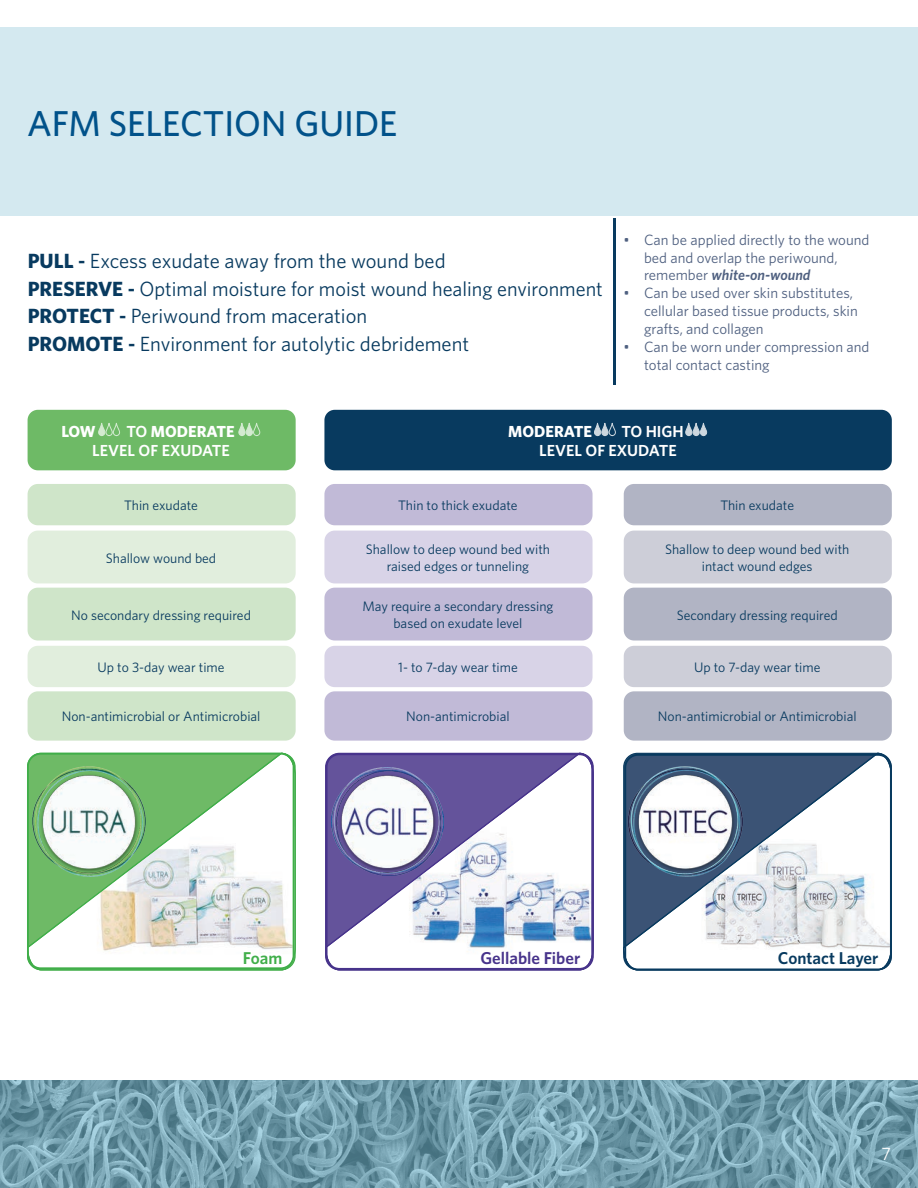
<style>
.page{position:relative;width:918px;height:1188px;background:#fff}
.page>*{position:absolute;margin:0;border:0;box-sizing:border-box;transform-origin:0 0}
.t1{font:500 36px "Whitney";color:#01528a}
.t2{font:20.55px/27.5px "Whitney";color:#083a5f}
.t3{font:18px "Whitney";color:#fff}
.t4{font:600 17.1px "Whitney";color:#47338b}
.t5{font:600 17.1px "Whitney";color:#083a5f}
.t6{font:600 17.1px "Whitney";color:#40ae49}
.t7{font:600 16.05px/19.2px "Whitney";color:#fff}
.t8{font:700 16.05px "Whitney";color:#fff}
.t9{font:14.85px/17.9px "Whitney";color:#4f6080}
.t10{font:13.65px/16.5px "Whitney";color:#083a5f;text-align:center}
.s1{font-weight:700}
.s2{font-weight:600}
.s3{font-weight:600;font-style:italic}
.s4{font-weight:700;color:#6eba66}
.s5{font-weight:700;color:#083a5f}
.s6{color:#083a5f}
</style>
<div class="page">
<svg style="left:0;top:1080px;width:918px;height:108px;background:#729dac"></svg>
<hr style="left:613px;top:218px;width:2px;height:166px;background:#083a5f">
<div style="left:28px;top:410px;width:268px;height:60px;background:#6eba66;border-radius:10px"></div>
<div style="left:324px;top:410px;width:568px;height:60px;background:#083a5f;border-radius:10px"></div>
<svg style="left:98px;top:423px;width:22px;height:13px"></svg>
<svg style="left:238px;top:423px;width:22px;height:13px"></svg>
<svg style="left:685px;top:422px;width:22px;height:14px"></svg>
<svg style="left:594px;top:422px;width:22px;height:14px"></svg>
<div style="left:28px;top:484px;width:268px;height:41px;background:#cfe5c9;border-radius:10px"></div>
<div style="left:28px;top:531px;width:268px;height:52px;background:#e1eedd;border-radius:10px"></div>
<div style="left:28px;top:588px;width:268px;height:53px;background:#cfe5c9;border-radius:10px"></div>
<div style="left:28px;top:646px;width:268px;height:41px;background:#e1eedd;border-radius:10px"></div>
<div style="left:28px;top:691px;width:268px;height:50px;background:#cfe5c9;border-radius:10px"></div>
<div style="left:324px;top:484px;width:269px;height:41px;background:#c1bad7;border-radius:10px"></div>
<div style="left:324px;top:531px;width:269px;height:52px;background:#d8d3e7;border-radius:10px"></div>
<div style="left:324px;top:588px;width:269px;height:53px;background:#c1bad7;border-radius:10px"></div>
<div style="left:324px;top:646px;width:269px;height:41px;background:#d8d3e7;border-radius:10px"></div>
<div style="left:324px;top:691px;width:269px;height:50px;background:#c1bad7;border-radius:10px"></div>
<div style="left:624px;top:484px;width:268px;height:41px;background:#b1b4c4;border-radius:10px"></div>
<div style="left:624px;top:531px;width:268px;height:52px;background:#cdced8;border-radius:10px"></div>
<div style="left:624px;top:588px;width:268px;height:53px;background:#b1b4c4;border-radius:10px"></div>
<div style="left:624px;top:646px;width:268px;height:41px;background:#cdced8;border-radius:10px"></div>
<div style="left:624px;top:691px;width:268px;height:50px;background:#b1b4c4;border-radius:10px"></div>
<div style="left:0;top:27px;width:918px;height:189px;background:#d4e9f0"></div>
<svg style="left:325px;top:752px;width:269px;height:219px"></svg>
<div style="left:326px;top:753px;width:267px;height:217px;border:2px solid #47338b;border-radius:13px"></div>
<svg style="left:27px;top:752px;width:269px;height:219px"></svg>
<div style="left:27px;top:753px;width:268px;height:216px;border:2px solid #40ae49;border-radius:13px"></div>
<svg style="left:623px;top:752px;width:269px;height:219px"></svg>
<div style="left:624px;top:754px;width:268px;height:216px;border:2px solid #083a5f;border-radius:13px"></div>
<h1 class="t1" style="left:27px;top:100px;width:372px">AFM SELECTION GUIDE</h1>
<h2 class="t2" style="left:28px;top:247px;width:577px"><span class="s1">PULL</span> <span class="s2">-</span> Excess exudate away from the wound bed<br><span class="s1">PRESERVE</span> <span class="s2">-</span> Optimal moisture for moist wound healing environment <span class="s1">PROTECT</span> <span class="s2">-</span> Periwound from maceration<br><span class="s1">PROMOTE</span> <span class="s2">-</span> Environment for autolytic debridement</h2>
<p class="t9" style="left:644px;top:230px;width:227px;text-indent:-21px">• Can be applied directly to the wound bed and overlap the periwound, remember <span class="s3">white-on-wound</span></p>
<p class="t9" style="left:644px;top:284px;width:215px;text-indent:-21px">• Can be used over skin substitutes, cellular based tissue products, skin grafts, and collagen</p>
<p class="t9" style="left:644px;top:337px;width:227px;text-indent:-21px">• Can be worn under compression and total contact casting</p>
<p class="t8" style="left:61px;top:421px;width:36px">LOW</p>
<p class="t7" style="left:92px;top:421px;width:170px;text-indent:34px">TO <span class="s1">MODERATE</span> <span class="s4">HH<br></span>LEVEL OF EXUDATE</p>
<p class="t7" style="left:539px;top:421px;width:184px;text-indent:-31px"><span class="s1">MODERATE</span> <span class="s5">HH</span> TO HIGH <span class="s6">HHH<br></span>LEVEL OF EXUDATE</p>
<p class="t10" style="left:124px;top:497px;width:75px">Thin exudate</p>
<p class="t10" style="left:106px;top:549px;width:112px">Shallow wound bed</p>
<p class="t10" style="left:71px;top:606px;width:181px">No secondary dressing required</p>
<p class="t10" style="left:98px;top:659px;width:128px">Up to 3-day wear time</p>
<p class="t10" style="left:62px;top:708px;width:200px">Non-antimicrobial or Antimicrobial</p>
<p class="t10" style="left:398px;top:497px;width:121px">Thin to thick exudate</p>
<p class="t10" style="left:366px;top:541px;width:186px">Shallow to deep wound bed with raised edges or tunneling</p>
<p class="t10" style="left:362px;top:598px;width:193px">May require a secondary dressing based on exudate level</p>
<p class="t10" style="left:398px;top:659px;width:121px">1- to 7-day wear time</p>
<p class="t10" style="left:406px;top:708px;width:105px">Non-antimicrobial</p>
<p class="t10" style="left:720px;top:497px;width:75px">Thin exudate</p>
<p class="t10" style="left:665px;top:541px;width:186px">Shallow to deep wound bed with intact wound edges</p>
<p class="t10" style="left:677px;top:606px;width:162px">Secondary dressing required</p>
<p class="t10" style="left:694px;top:659px;width:128px">Up to 7-day wear time</p>
<p class="t10" style="left:658px;top:708px;width:200px">Non-antimicrobial or Antimicrobial</p>
<p class="t6" style="left:241px;top:942px;width:41px">Foam</p>
<p class="t4" style="left:480px;top:947px;width:102px">Gellable Fiber</p>
<p class="t6" style="left:243px;top:947px;width:41px">Foam</p>
<p class="t5" style="left:778px;top:947px;width:102px">Contact Layer</p>
<h3 class="t3" style="left:881px;top:1142px;width:11px">7</h3>
</div>
